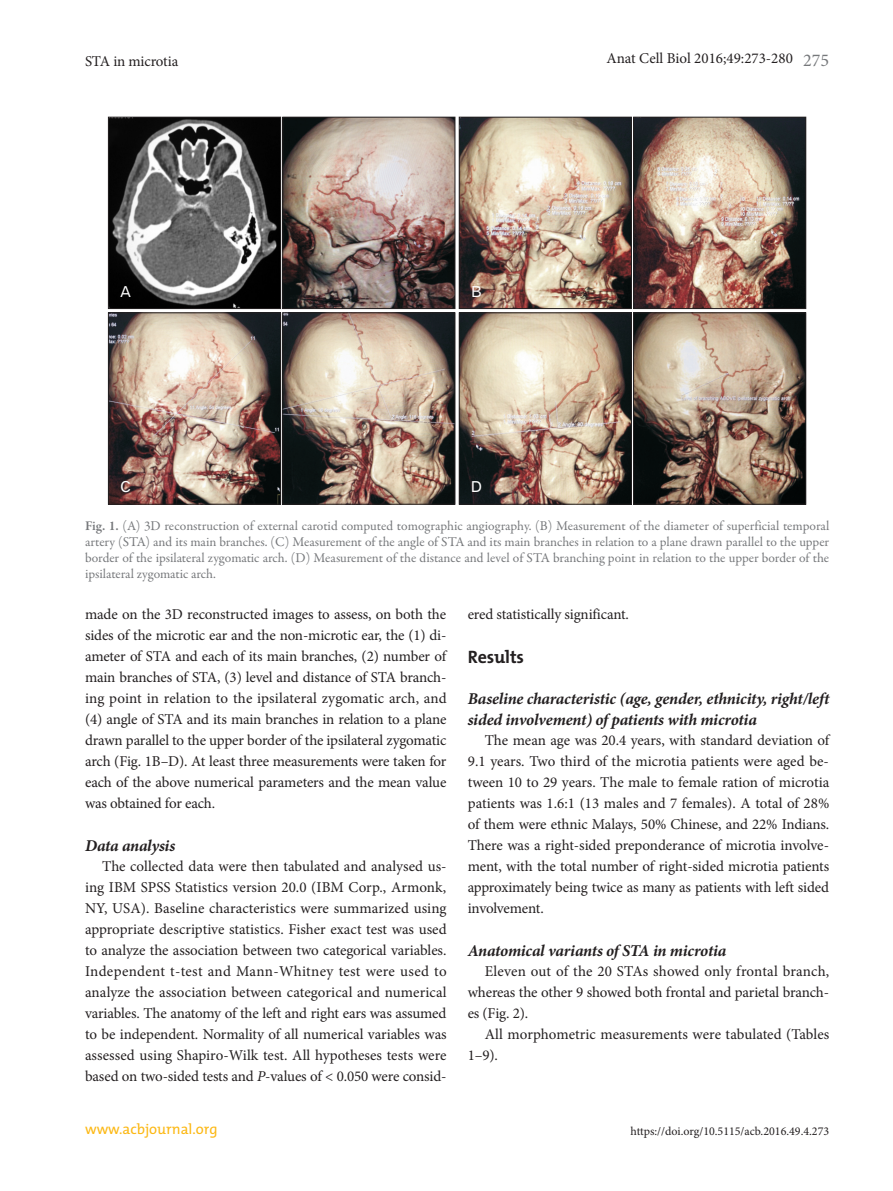
<style>
.page{position:relative;width:893px;height:1191px;background:#fff}
.page>*{position:absolute;margin:0;border:0;box-sizing:border-box;transform-origin:0 0}
.t1{font:700 18px "The Mix";letter-spacing:-.01em;color:#231f20}
.t2{font:italic 700 16.5px/21px "Minion Pro";letter-spacing:-.015em;color:#231f20}
.t3{font:15px/21px "Minion Pro";letter-spacing:-.01em;color:#231f20;text-align:justify}
.t4{font:15px "Gothic 720 BT Roman B";color:#fff}
.t5{font:14.7px "The Mix";color:#fcb814}
.t6{font:13.5px/16.2px "Garamond Premr Pro";letter-spacing:-.005em;color:#76787b;text-align:justify}
.t7{font:12px "Minion Pro";color:#231f20}
.s1{font-size:18px;color:#76787b}
.s2{font-weight:600}
.s3{font-style:italic}
</style>
<div class="page">
<img style="left:108px;top:117px;width:698px;height:388px">
<img style="left:110px;top:119px;width:169px;height:188px">
<div style="left:108px;top:117px;width:173px;height:192px;border:1px solid #231f20"></div>
<p class="t3" style="left:85px;top:50px;width:95px">STA in microtia</p>
<p class="t4" style="left:120px;top:283px;width:12px">A</p>
<p class="t4" style="left:471px;top:283px;width:12px">B</p>
<p class="t3" style="left:606px;top:48px;width:224px">Anat Cell Biol 2016;49:273-280 <span class="s1">275</span></p>
<p class="t4" style="left:120px;top:478px;width:12px">C</p>
<p class="t4" style="left:471px;top:478px;width:13px">D</p>
<p class="t6" style="left:85px;top:518px;width:746px"><span class="s2">Fig. 1.</span> (A) 3D reconstruction of external carotid computed tomographic angiography. (B) Measurement of the diameter of superficial temporal artery (STA) and its main branches. (C) Measurement of the angle of STA and its main branches in relation to a plane drawn parallel to the upper border of the ipsilateral zygomatic arch. (D) Measurement of the distance and level of STA branching point in relation to the upper border of the ipsilateral zygomatic arch.</p>
<p class="t3" style="left:85px;top:603px;width:363px">made on the 3D reconstructed images to assess, on both the sides of the microtic ear and the non-microtic ear, the (1) di&shy;ameter of STA and each of its main branches, (2) number of main branches of STA, (3) level and distance of STA branch&shy;ing point in relation to the ipsilateral zygomatic arch, and (4) angle of STA and its main branches in relation to a plane drawn parallel to the upper border of the ipsilateral zygomatic arch (Fig. 1B–D). At least three measurements were taken for each of the above numerical parameters and the mean value was obtained for each.</p>
<p class="t2" style="left:85px;top:835px;width:92px">Data analysis</p>
<p class="t3" style="left:85px;top:855px;width:363px;text-indent:17px">The collected data were then tabulated and analysed us&shy;ing IBM SPSS Statistics version 20.0 (IBM Corp., Armonk, NY, USA). Baseline characteristics were summarized using appropriate descriptive statistics. Fisher exact test was used to analyze the association between two categorical variables.<br>Independent t-test and Mann-Whitney test were used to analyze the association between categorical and numerical variables. The anatomy of the left and right ears was assumed to be independent. Normality of all numerical variables was assessed using Shapiro-Wilk test. All hypotheses tests were based on two-sided tests and <span class="s3">P</span>-values of &lt; 0.050 were consid-</p>
<p class="t5" style="left:85px;top:1117px;width:134px">www.acbjournal.org</p>
<p class="t3" style="left:468px;top:603px;width:163px">ered statistically significant.</p>
<p class="t1" style="left:468px;top:642px;width:58px">Results</p>
<p class="t2" style="left:468px;top:688px;width:363px">Baseline characteristic (age, gender, ethnicity, right/left sided involvement) of patients with microtia</p>
<p class="t3" style="left:468px;top:729px;width:363px;text-indent:17px">The mean age was 20.4 years, with standard deviation of 9.1 years. Two third of the microtia patients were aged be&shy;tween 10 to 29 years. The male to female ration of microtia patients was 1.6:1 (13 males and 7 females). A total of 28% of them were ethnic Malays, 50% Chinese, and 22% Indians.<br>There was a right-sided preponderance of microtia involve&shy;ment, with the total number of right-sided microtia patients approximately being twice as many as patients with left sided involvement.</p>
<p class="t2" style="left:468px;top:940px;width:260px">Anatomical variants of STA in microtia</p>
<p class="t3" style="left:468px;top:960px;width:363px;text-indent:17px">Eleven out of the 20 STAs showed only frontal branch, whereas the other 9 showed both frontal and parietal branch&shy;es (Fig. 2).</p>
<p class="t3" style="left:468px;top:1023px;width:363px;text-indent:17px">All morphometric measurements were tabulated (Tables<br>1–9).</p>
<p class="t7" style="left:631px;top:1123px;width:200px">https://doi.org/10.5115/acb.2016.49.4.273</p>
</div>
